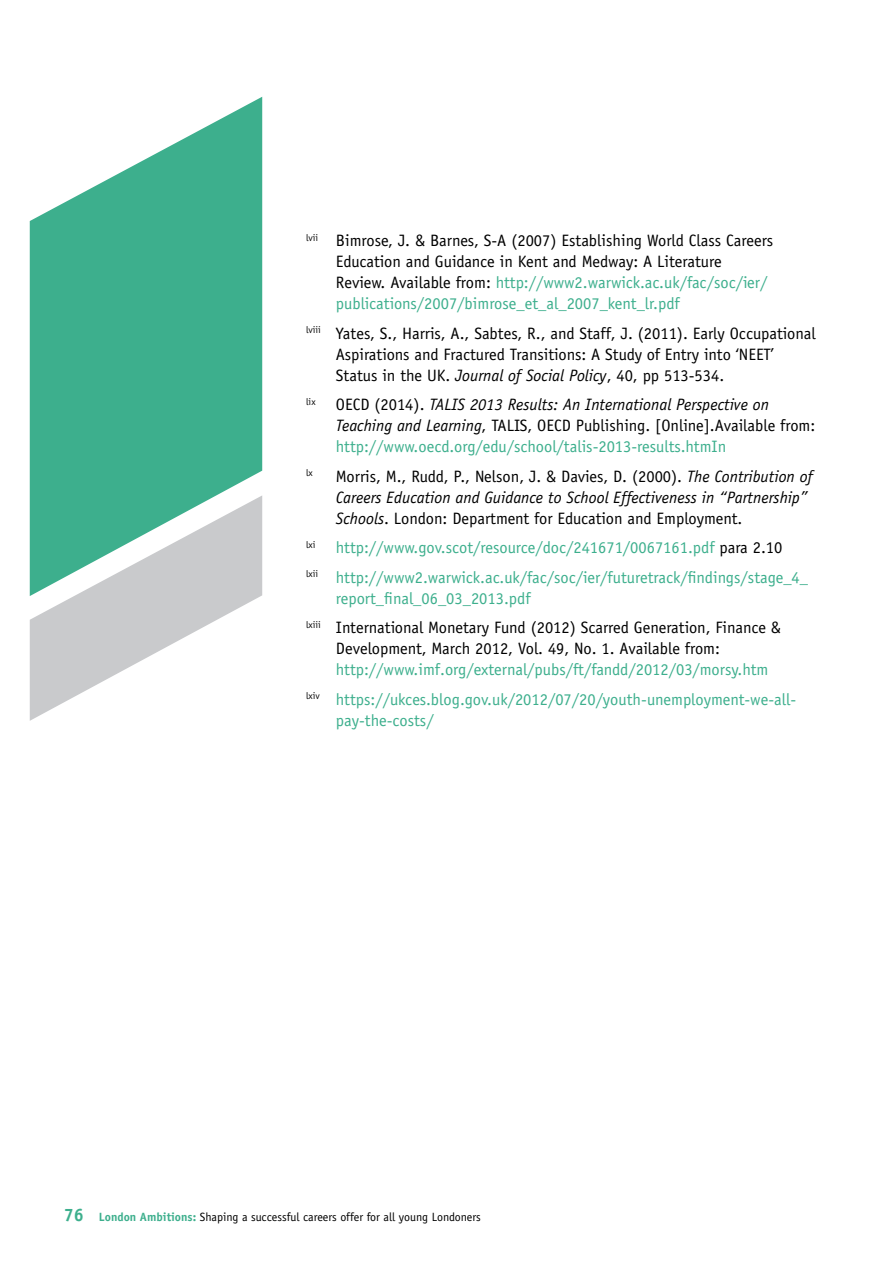
<style>
.page{position:relative;width:893px;height:1263px;background:#fff}
.page>*{position:absolute;margin:0;border:0;box-sizing:border-box;transform-origin:0 0}
.t1{font:16.5px/21px "Officina Sans";color:#000}
.t2{font:16.5px/29.5px "Officina Sans";color:#3daf8d}
.t3{font:italic 16.5px/21px "Officina Sans";color:#000}
.t4{font:12px "Officina Sans";color:#000}
.t5{font:9.6px "Officina Sans";color:#000}
.s1{color:#3daf8d}
.s2{font-style:italic}
.s3{font-style:normal}
.s4{font-style:normal;color:#3daf8d}
.s5{color:#000}
.s6{font-weight:700;font-size:18px;color:#3daf8d}
.s7{font-weight:700;color:#3daf8d}
</style>
<div class="page">
<svg style="left:30px;top:97px;width:232px;height:398px;fill:#3daf8d"></svg>
<svg style="left:30px;top:495px;width:232px;height:226px"></svg>
<p class="t1" style="left:336px;top:230px;width:439px;text-indent:-30px"><sup>lvii</sup> Bimrose, J. &amp; Barnes, S-A (2007) Establishing World Class Careers Education and Guidance in Kent and Medway: A Literature Review. Available from: <span class="s1">http://www2.warwick.ac.uk/fac/soc/ier/ publications/2007/bimrose_et_al_2007_kent_lr.pdf</span></p>
<p class="t1" style="left:336px;top:323px;width:481px;text-indent:-30px"><sup>lviii</sup> Yates, S., Harris, A., Sabtes, R., and Staff, J. (2011). Early Occupational<br>Aspirations and Fractured Transitions: A Study of Entry into ‘NEET’<br>Status in the UK. <span class="s2">Journal of Social Policy</span>, 40, pp 513-534.</p>
<p class="t3" style="left:336px;top:394px;width:481px;text-indent:-30px"><sup>lix</sup> <span class="s3">OECD (2014).</span> TALIS 2013 Results: An International Perspective on<br>Teaching and Learning<span class="s3">, TALIS, OECD Publishing. [Online].Available from: </span><span class="s4">http://www.oecd.org/edu/school/talis-2013-results.htmIn</span></p>
<p class="t5" style="left:306px;top:467px;width:8px">lx</p>
<p class="t1" style="left:336px;top:466px;width:478px">Morris, M., Rudd, P., Nelson, J. &amp; Davies, D. (2000). <span class="s2">The Contribution of<br>Careers Education and Guidance to School Effectiveness in “Partnership”<br>Schools</span>. London: Department for Education and Employment.</p>
<p class="t2" style="left:306px;top:533px;width:503px"><sup>lxi</sup> http://www.gov.scot/resource/doc/241671/0067161.pdf <span class="s5">para 2.10<br></span><sup>lxii</sup> http://www2.warwick.ac.uk/fac/soc/ier/futuretrack/findings/stage_4_</p>
<p class="t1" style="left:306px;top:583px;width:476px;line-height:29.5px;text-indent:30px"><span class="s1">report_final_06_03_2013.pdf<br></span><sup>lxiii</sup> International Monetary Fund (2012) Scarred Generation, Finance &amp;</p>
<p class="t1" style="left:336px;top:638px;width:386px">Development, March 2012, Vol. 49, No. 1. Available from:</p>
<p class="t2" style="left:306px;top:655px;width:491px;text-align:center">http://www.imf.org/external/pubs/ft/fandd/2012/03/morsy.htm<br><sup>lxiv</sup> https://ukces.blog.gov.uk/2012/07/20/youth-unemployment-we-all-</p>
<p class="t2" style="left:336px;top:705px;width:99px">pay-the-costs/</p>
<p class="t4" style="left:64px;top:1209px;width:419px"><span class="s6">76</span> <span class="s7">London Ambitions:</span> Shaping a successful careers offer for all young Londoners</p>
</div>
